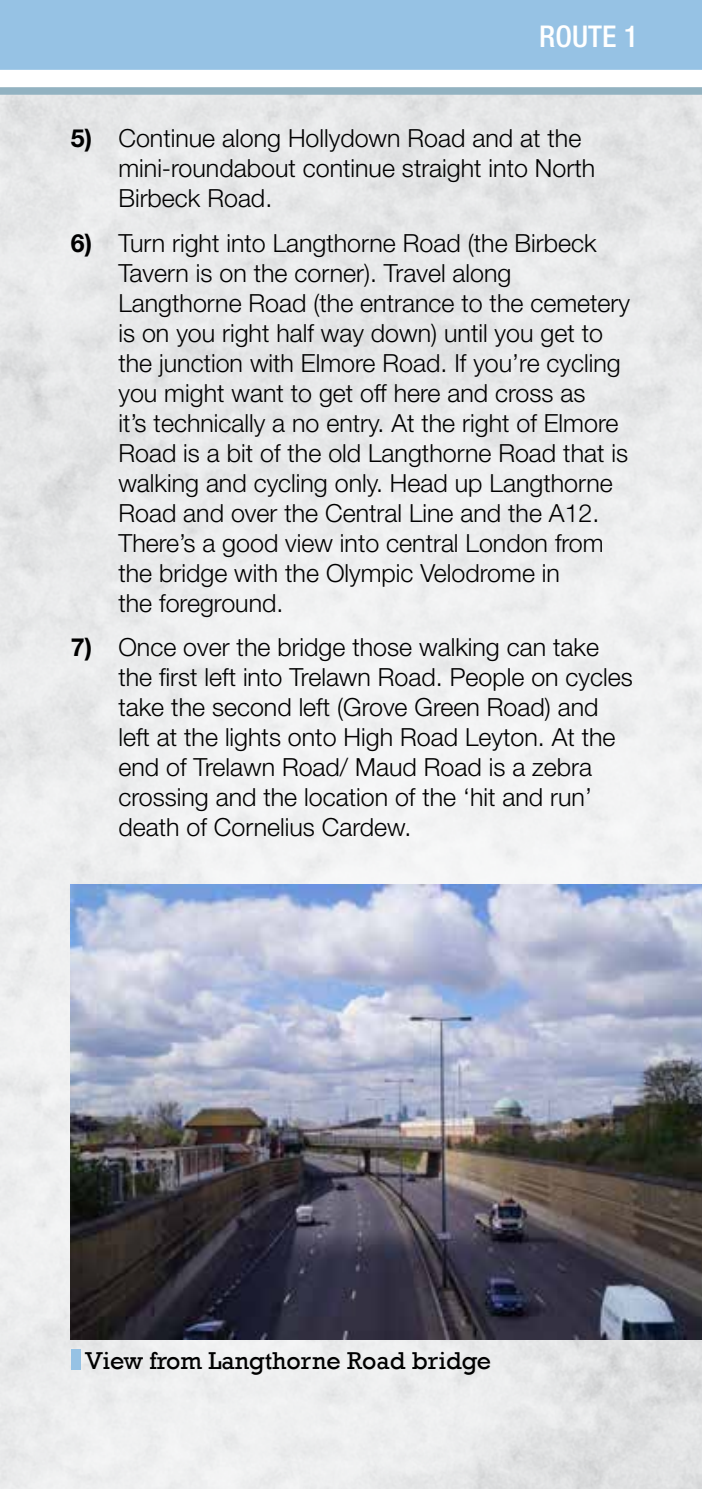
<style>
.page{position:relative;width:702px;height:1489px;background:#fff}
.page>*{position:absolute;margin:0;border:0;box-sizing:border-box;transform-origin:0 0}
.t1{font:500 condensed 30px "Helvetica Neue LT";color:#fff}
.t2{font:300 25px/30px "Helvetica Neue LT";color:#000}
.t3{font:25px "Rockwell";color:#000}
.s1{font-weight:700}
</style>
<div class="page">
<div style="left:0;top:87px;width:702px;height:1401px;background:#ebeded"></div>
<div style="left:0;top:0;width:702px;height:70px;background:#96c2e4"></div>
<div style="left:0;top:87px;width:702px;height:8px;background:#92b2c1"></div>
<img style="left:71px;top:884px;width:631px;height:455px">
<div style="left:71px;top:1348px;width:10px;height:20px;background:#96c2e4"></div>
<p class="t1" style="left:539px;top:19px;width:100px">ROUTE 1</p>
<p class="t2" style="left:118px;top:123px;width:478px;text-indent:-48px"><span class="s1">5)</span> Continue along Hollydown Road and at the mini-roundabout continue straight into North<br>Birbeck Road.</p>
<p class="t2" style="left:118px;top:227px;width:513px;text-indent:-48px"><span class="s1">6)</span> Turn right into Langthorne Road (the Birbeck Tavern is on the corner). Travel along Langthorne Road (the entrance to the cemetery is on you right half way down) until you get to the junction with Elmore Road. If you’re cycling you might want to get off here and cross as<br>it’s technically a no entry. At the right of Elmore Road is a bit of the old Langthorne Road that is walking and cycling only. Head up Langthorne Road and over the Central Line and the A12.<br>There’s a good view into central London from the bridge with the Olympic Velodrome in<br>the foreground.</p>
<p class="t2" style="left:118px;top:631px;width:516px;text-indent:-48px"><span class="s1">7)</span> Once over the bridge those walking can take the first left into Trelawn Road. People on cycles take the second left (Grove Green Road) and left at the lights onto High Road Leyton. At the end of Trelawn Road/ Maud Road is a zebra crossing and the location of the ‘hit and run’ death of Cornelius Cardew.</p>
<p class="t3" style="left:85px;top:1346px;width:407px">View from Langthorne Road bridge</p>
</div>
